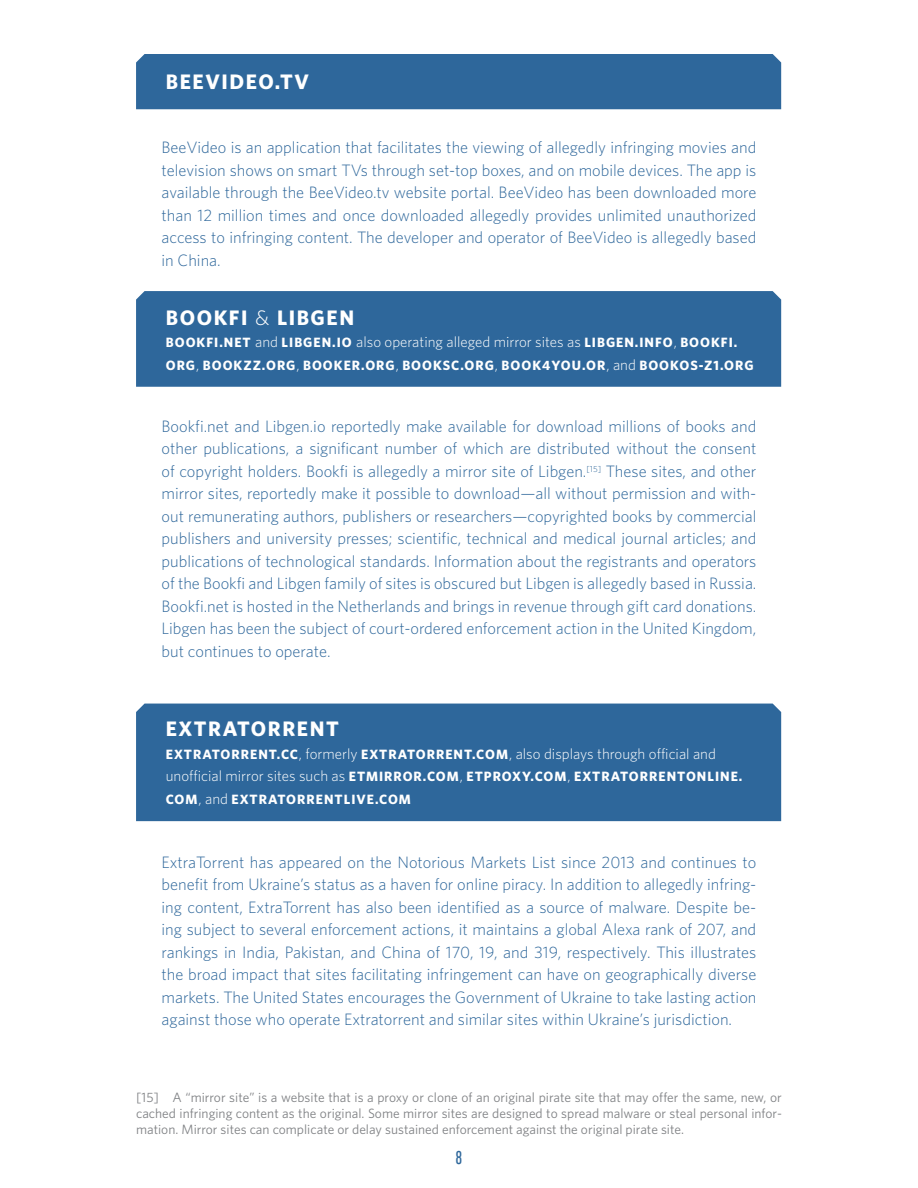
<style>
.page{position:relative;width:918px;height:1188px;background:#fff}
.page>*{position:absolute;margin:0;border:0;box-sizing:border-box;transform-origin:0 0}
.t1{font:700 21px "Whitney";letter-spacing:.075em;color:#fff}
.t2{font:500 condensed 18px "DIN Pro";color:#2e679b}
.Site_Body{font:300 16.5px/22.5px "Whitney";color:#2e679b;text-align:justify}
.t3{font:300 15px "Whitney";color:#fff}
.Footnote__Note{font:13.5px/16.2px "Whitney";color:#808285;text-align:justify}
.t4{font:700 13.5px/22.5px "Whitney";letter-spacing:.075em;color:#fff}
.s1{font-weight:300}
.s2{font-weight:300;font-size:15px}
.s3{font-weight:700;font-size:13.5px}
</style>
<div class="page">
<div style="left:136px;top:54px;width:645px;height:55px;background:#2e679b"></div>
<div style="left:136px;top:291px;width:645px;height:96px;background:#2e679b"></div>
<div style="left:136px;top:704px;width:645px;height:117px;background:#2e679b"></div>
<p class="t1" style="left:166px;top:69px;width:145px">BEEVIDEO.TV</p>
<p class="Site_Body" style="left:162px;top:136px;width:596px">BeeVideo is an application that facilitates the viewing of allegedly infringing movies and television shows on smart TVs through set-top boxes, and on mobile devices. The app is available through the BeeVideo.tv website portal. BeeVideo has been downloaded more than 12 million times and once downloaded allegedly provides unlimited unauthorized access to infringing content. The developer and operator of BeeVideo is allegedly based in China.</p>
<p class="t1" style="left:166px;top:305px;width:190px">BOOKFI <span class="s1">&amp;</span> LIBGEN</p>
<p class="t4" style="left:166px;top:331px;width:589px">BOOKFI.NET <span class="s2">and</span> LIBGEN.IO <span class="s2">also operating alleged mirror sites as</span> LIBGEN.INFO<span class="s2">,</span> BOOKFI.<br>ORG<span class="s2">,</span> BOOKZZ.ORG<span class="s2">,</span> BOOKER.ORG<span class="s2">,</span> BOOKSC.ORG<span class="s2">,</span> BOOK4YOU.OR<span class="s2">, and</span> BOOKOS-Z1.ORG</p>
<p class="Site_Body" style="left:162px;top:414px;width:596px">Bookfi.net and Libgen.io reportedly make available for download millions of books and other publications, a significant number of which are distributed without the consent of copyright holders. Bookfi is allegedly a mirror site of Libgen.<sup>[15]</sup> These sites, and other mirror sites, reportedly make it possible to download—all without permission and with&shy;out remunerating authors, publishers or researchers—copyrighted books by commercial publishers and university presses; scientific, technical and medical journal articles; and publications of technological standards. Information about the registrants and operators of the Bookfi and Libgen family of sites is obscured but Libgen is allegedly based in Russia.<br>Bookfi.net is hosted in the Netherlands and brings in revenue through gift card donations.<br>Libgen has been the subject of court-ordered enforcement action in the United Kingdom, but continues to operate.</p>
<p class="t1" style="left:166px;top:716px;width:175px">EXTRATORRENT</p>
<p class="t3" style="left:166px;top:745px;width:552px"><span class="s3">EXTRATORRENT.CC</span>, formerly <span class="s3">EXTRATORRENT.COM</span>, also displays through official and</p>
<p class="t4" style="left:166px;top:765px;width:578px"><span class="s2">unofficial mirror sites such as</span> ETMIRROR.COM<span class="s2">,</span> ETPROXY.COM<span class="s2">,</span> EXTRATORRENTONLINE.<br>COM<span class="s2">, and</span> EXTRATORRENTLIVE.COM</p>
<p class="Site_Body" style="left:162px;top:850px;width:596px">ExtraTorrent has appeared on the Notorious Markets List since 2013 and continues to benefit from Ukraine’s status as a haven for online piracy. In addition to allegedly infring&shy;ing content, ExtraTorrent has also been identified as a source of malware. Despite be&shy;ing subject to several enforcement actions, it maintains a global Alexa rank of 207, and rankings in India, Pakistan, and China of 170, 19, and 319, respectively. This illustrates the broad impact that sites facilitating infringement can have on geographically diverse markets. The United States encourages the Government of Ukraine to take lasting action against those who operate Extratorrent and similar sites within Ukraine’s jurisdiction.</p>
<p class="Footnote__Note" style="left:136px;top:1089px;width:647px">[15] A “mirror site” is a website that is a proxy or clone of an original pirate site that may offer the same, new, or cached infringing content as the original. Some mirror sites are designed to spread malware or steal personal infor&shy;mation. Mirror sites can complicate or delay sustained enforcement against the original pirate site.</p>
<p class="t2" style="left:456px;top:1147px;width:8px">8</p>
</div>
